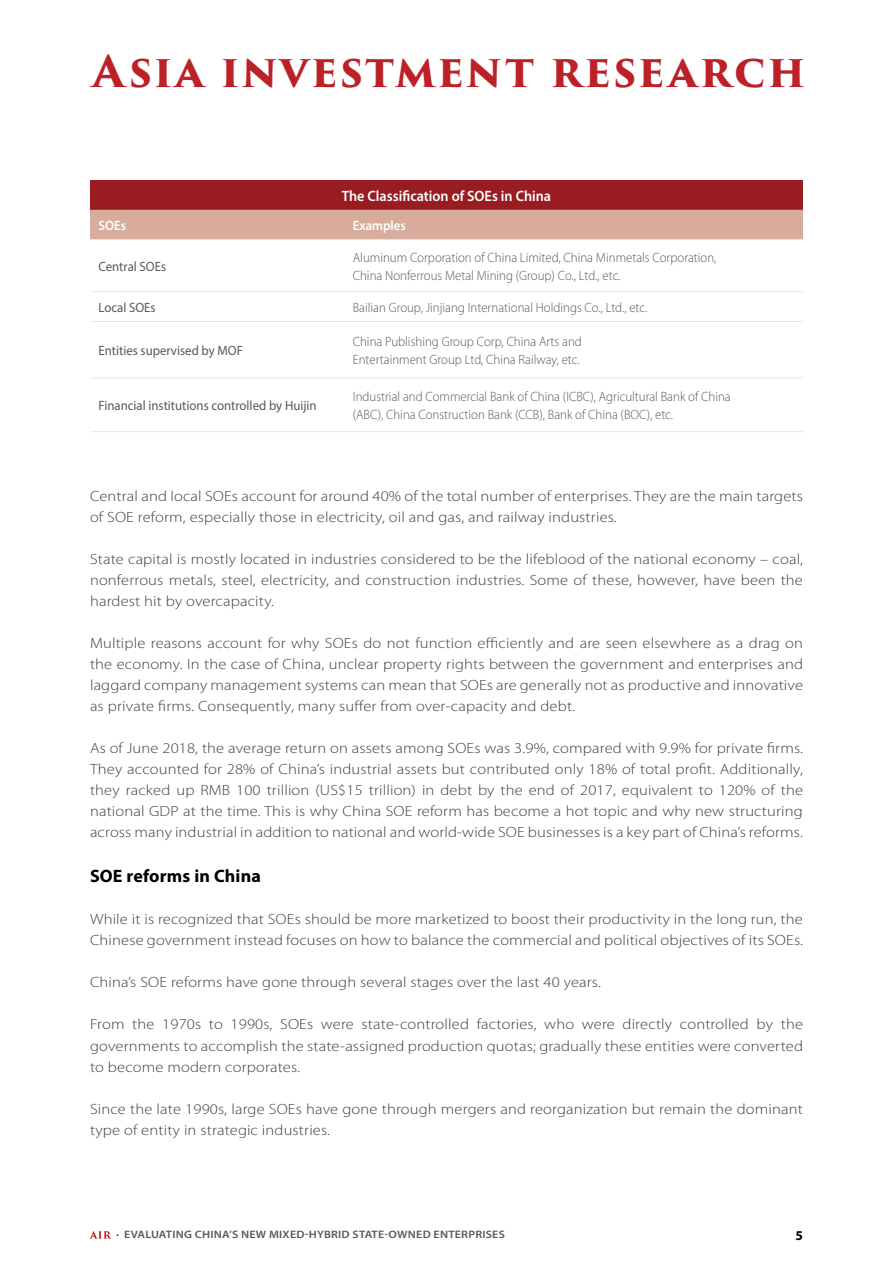
<style>
.page{position:relative;width:893px;height:1263px;background:#fff}
.page>*{position:absolute;margin:0;border:0;box-sizing:border-box;transform-origin:0 0}
.t1{font:700 42.75px "Trajan Pro 3";letter-spacing:.045em;color:#bb2127}
.t2{font:700 18px "Myriad Pro";letter-spacing:.01em;color:#000}
.t3{font:600 15px "Myriad Pro";color:#fff;scale:.95 1}
.t4{font:300 14.85px/21px "Myriad Pro";letter-spacing:.01em;color:#414042;text-align:justify;scale:1.11 1}
.t5{font:300 13.5px/18px "Myriad Pro";color:#58595b;scale:.95 1}
.t6{font:13.5px "Myriad Pro";color:#58595b;scale:.95 1}
.t7{font:600 13.5px "Myriad Pro";color:#fff;scale:.95 1}
.t8{font:700 13.5px "Myriad Pro";color:#000}
.t9{font:600 10.8px "Myriad Pro";letter-spacing:.02em;color:#58595b;scale:1.11 1}
.s1{font-weight:300}
</style>
<div class="page">
<svg style="left:90px;top:1231px;width:21px;height:7px"></svg>
<div style="left:90px;top:180px;width:713px;height:30px;background:#981c20"></div>
<div style="left:90px;top:210px;width:713px;height:30px;background:#d7ac9d"></div>
<svg style="left:90px;top:377px;width:713px;height:1px"></svg>
<hr style="left:90px;top:291px;width:254px;height:1px;background:#e6e7e8">
<hr style="left:344px;top:291px;width:459px;height:1px;background:#e6e7e8">
<hr style="left:90px;top:431px;width:254px;height:1px;background:#e6e7e8">
<hr style="left:344px;top:431px;width:459px;height:1px;background:#e6e7e8">
<hr style="left:90px;top:321px;width:254px;height:1px;background:#e6e7e8">
<hr style="left:344px;top:321px;width:459px;height:1px;background:#e6e7e8">
<hr style="left:90px;top:378px;width:254px;height:1px;background:#e6e7e8">
<hr style="left:344px;top:378px;width:459px;height:1px;background:#e6e7e8">
<h1 class="t1" style="left:92px;top:40px;width:715px">Asia investment research</h1>
<p class="t3" style="left:342px;top:186px;width:222px">The Classification of SOEs in China</p>
<p class="t7" style="left:99px;top:217px;width:31px">SOEs</p>
<p class="t7" style="left:353px;top:217px;width:57px">Examples</p>
<p class="t6" style="left:99px;top:258px;width:73px">Central SOEs</p>
<p class="t5" style="left:353px;top:248px;width:384px">Aluminum Corporation of China Limited, China Minmetals Corporation,<br>China Nonferrous Metal Mining (Group) Co., Ltd., etc.</p>
<p class="t6" style="left:99px;top:299px;width:62px">Local SOEs</p>
<p class="t5" style="left:353px;top:298px;width:311px">Bailian Group, Jinjiang International Holdings Co., Ltd., etc.</p>
<p class="t6" style="left:99px;top:342px;width:154px">Entities supervised by MOF</p>
<p class="t5" style="left:353px;top:332px;width:243px">China Publishing Group Corp, China Arts and<br>Entertainment Group Ltd, China Railway, etc.</p>
<p class="t6" style="left:99px;top:397px;width:231px">Financial institutions controlled by Huijin</p>
<p class="t5" style="left:353px;top:387px;width:399px">Industrial and Commercial Bank of China (ICBC), Agricultural Bank of China (ABC), China Construction Bank (CCB), Bank of China (BOC), etc.</p>
<p class="t4" style="left:90px;top:486px;width:644px">Central and local SOEs account for around 40% of the total number of enterprises. They are the main targets of SOE reform, especially those in electricity, oil and gas, and railway industries.</p>
<p class="t4" style="left:90px;top:549px;width:644px">State capital is mostly located in industries considered to be the lifeblood of the national economy – coal, nonferrous metals, steel, electricity, and construction industries. Some of these, however, have been the hardest hit by overcapacity.</p>
<p class="t4" style="left:90px;top:633px;width:644px">Multiple reasons account for why SOEs do not function efficiently and are seen elsewhere as a drag on the economy. In the case of China, unclear property rights between the government and enterprises and laggard company management systems can mean that SOEs are generally not as productive and innovative as private firms. Consequently, many suffer from over-capacity and debt.</p>
<p class="t4" style="left:90px;top:738px;width:644px">As of June 2018, the average return on assets among SOEs was 3.9%, compared with 9.9% for private firms.<br>They accounted for 28% of China’s industrial assets but contributed only 18% of total profit. Additionally, they racked up RMB 100 trillion (US$15 trillion) in debt by the end of 2017, equivalent to 120% of the national GDP at the time. This is why China SOE reform has become a hot topic and why new structuring across many industrial in addition to national and world-wide SOE businesses is a key part of China’s reforms.</p>
<p class="t2" style="left:90px;top:865px;width:172px">SOE reforms in China</p>
<p class="t4" style="left:90px;top:909px;width:644px">While it is recognized that SOEs should be more marketized to boost their productivity in the long run, the<br>Chinese government instead focuses on how to balance the commercial and political objectives of its SOEs.</p>
<p class="t4" style="left:90px;top:972px;width:462px">China’s SOE reforms have gone through several stages over the last 40 years.</p>
<p class="t4" style="left:90px;top:1014px;width:644px">From the 1970s to 1990s, SOEs were state-controlled factories, who were directly controlled by the governments to accomplish the state-assigned production quotas; gradually these entities were converted to become modern corporates.</p>
<p class="t4" style="left:90px;top:1098px;width:644px">Since the late 1990s, large SOEs have gone through mergers and reorganization but remain the dominant type of entity in strategic industries.</p>
<p class="t9" style="left:116px;top:1228px;width:352px"><span class="s1">•</span> EVALUATING CHINA’S NEW MIXED-HYBRID STATE-OWNED ENTERPRISES</p>
<p class="t8" style="left:795px;top:1227px;width:9px">5</p>
</div>
